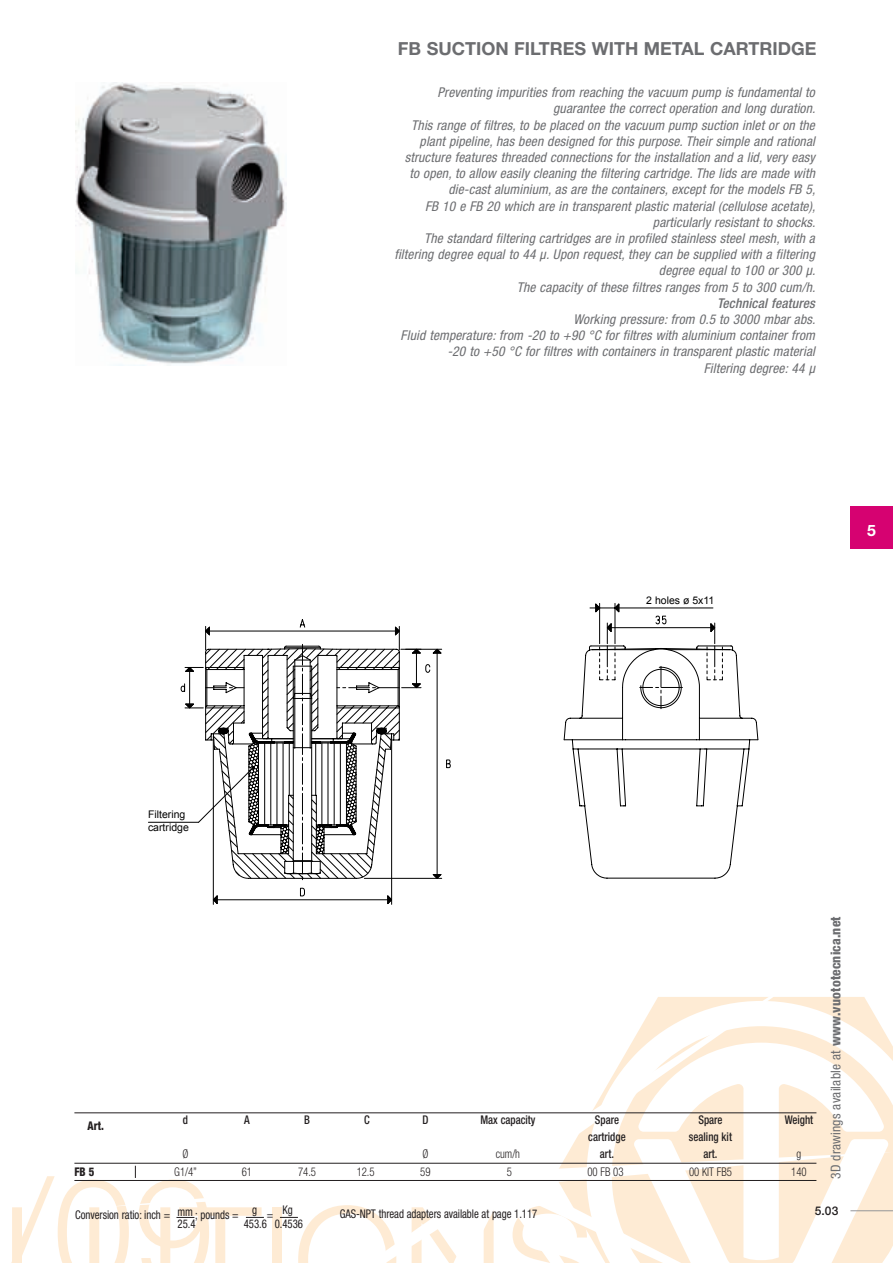
<style>
.page{position:relative;width:893px;height:1263px;background:#fff}
.page>*{position:absolute;margin:0;border:0;box-sizing:border-box;transform-origin:0 0}
.t1{font:700 18px "Helvetica Neue";color:#6c6d70}
.t2{font:700 15.75px "Helvetica Neue";color:#fff}
.t3{font:italic condensed 13.5px/16.2px "Helvetica Neue";letter-spacing:.01em;color:#6c6d70;text-align:right}
.t4{font:condensed 13.5px "Helvetica Neue";letter-spacing:.01em;color:#6c6d70}
.t5{font:italic 500 condensed 13.5px "Helvetica Neue";letter-spacing:.01em;color:#6c6d70}
.t6{font:condensed 12px "Helvetica Neue";letter-spacing:-.005em;color:#231f20;scale:.9 1}
.t7{font:500 condensed 12px "Helvetica Neue";color:#231f20;scale:.9 1}
.t8{font:300 condensed 12px "Helvetica Neue";letter-spacing:-.005em;color:#231f20;scale:.9 1}
.t9{font:800 condensed 12px "Helvetica Neue";color:#231f20;scale:.9 1}
.t10{font:500 12px "Helvetica Neue";color:#231f20}
.t11{font:10.5px/12.6px "Arial";color:#000}
.s1{font-weight:800}
</style>
<div class="page">
<svg style="left:494px;top:997px;width:398px;height:266px"></svg>
<div style="left:850px;top:506px;width:42px;height:43px;background:#d60271"></div>
<hr style="left:850px;top:1210px;width:42px;height:1px;background:#939598">
<img style="left:76px;top:82px;width:210px;height:283px">
<svg style="left:563px;top:603px;width:196px;height:276px"></svg>
<hr style="left:74px;top:1112px;width:742px;height:1px;background:#231f20">
<hr style="left:74px;top:1163px;width:742px;height:1px;background:#231f20">
<hr style="left:74px;top:1180px;width:742px;height:1px;background:#231f20">
<svg style="left:11px;top:619px;width:483px;height:644px"></svg>
<h1 class="t1" style="left:398px;top:37px;width:420px">FB SUCTION FILTRES WITH METAL CARTRIDGE</h1>
<p class="t3" style="left:394px;top:84px;width:423px">Preventing impurities from reaching the vacuum pump is fundamental to guarantee the correct operation and long duration.<br>This range of filtres, to be placed on the vacuum pump suction inlet or on the plant pipeline, has been designed for this purpose. Their simple and rational structure features threaded connections for the installation and a lid, very easy to open, to allow easily cleaning the filtering cartridge. The lids are made with die-cast aluminium, as are the containers, except for the models FB 5,<br>FB 10 e FB 20 which are in transparent plastic material (cellulose acetate), particularly resistant to shocks.<br>The standard filtering cartridges are in profiled stainless steel mesh, with a filtering degree equal to 44 µ. Upon request, they can be supplied with a filtering degree equal to 100 or 300 µ.<br>The capacity of these filtres ranges from 5 to 300 cum/h.</p>
<p class="t5" style="left:717px;top:295px;width:99px">Technical features</p>
<p class="t3" style="left:401px;top:311px;width:416px">Working pressure: from 0.5 to 3000 mbar abs.<br>Fluid temperature: from -20 to +90 °C for filtres with aluminium container from -20 to +50 °C for filtres with containers in transparent plastic material<br>Filtering degree: 44 µ</p>
<p class="t11" style="left:646px;top:594px;width:70px">2 holes ø 5x11</p>
<p class="t2" style="left:867px;top:521px;width:10px">5</p>
<p class="t11" style="left:148px;top:808px;width:42px">Filtering cartridge</p>
<p class="t9" style="left:87px;top:1118px;width:20px">Art.</p>
<p class="t7" style="left:183px;top:1112px;width:7px">d</p>
<p class="t7" style="left:244px;top:1112px;width:8px">A</p>
<p class="t7" style="left:304px;top:1112px;width:8px">B</p>
<p class="t7" style="left:364px;top:1112px;width:8px">C</p>
<p class="t7" style="left:422px;top:1112px;width:8px">D</p>
<p class="t7" style="left:480px;top:1112px;width:63px">Max capacity</p>
<p class="t7" style="left:595px;top:1112px;width:28px">Spare</p>
<p class="t7" style="left:698px;top:1112px;width:28px">Spare</p>
<p class="t7" style="left:785px;top:1112px;width:33px">Weight</p>
<p class="t7" style="left:588px;top:1130px;width:43px">cartridge</p>
<p class="t7" style="left:689px;top:1130px;width:49px">sealing kit</p>
<p class="t8" style="left:182px;top:1147px;width:8px">Ø</p>
<p class="t8" style="left:422px;top:1147px;width:8px">Ø</p>
<p class="t8" style="left:496px;top:1147px;width:28px">cum/h</p>
<p class="t7" style="left:600px;top:1147px;width:17px">art.</p>
<p class="t7" style="left:703px;top:1147px;width:17px">art.</p>
<p class="t8" style="left:797px;top:1147px;width:7px">g</p>
<p class="t9" style="left:74px;top:1164px;width:24px">FB 5</p>
<p class="t8" style="left:174px;top:1164px;width:27px">G1/4”</p>
<p class="t8" style="left:242px;top:1164px;width:13px">61</p>
<p class="t8" style="left:298px;top:1164px;width:21px">74.5</p>
<p class="t8" style="left:357px;top:1164px;width:21px">12.5</p>
<p class="t8" style="left:420px;top:1164px;width:13px">59</p>
<p class="t8" style="left:507px;top:1164px;width:7px">5</p>
<p class="t8" style="left:587px;top:1164px;width:42px">00 FB 03</p>
<p class="t8" style="left:689px;top:1164px;width:49px">00 KIT FB5</p>
<p class="t8" style="left:791px;top:1164px;width:19px">140</p>
<p class="t4" style="left:828px;top:1179px;width:264px;rotate:-90deg">3D drawings available at <span class="s1">www.vuototecnica.net</span></p>
<p class="t6" style="left:178px;top:1205px;width:19px">mm</p>
<p class="t6" style="left:252px;top:1202px;width:7px">g</p>
<p class="t6" style="left:282px;top:1202px;width:13px">Kg</p>
<p class="t6" style="left:340px;top:1207px;width:221px">GAS-NPT thread adapters available at page 1.117</p>
<p class="t6" style="left:75px;top:1207px;width:107px">Conversion ratio: inch =</p>
<p class="t6" style="left:195px;top:1207px;width:50px">; pounds =</p>
<p class="t6" style="left:267px;top:1207px;width:9px">=</p>
<p class="t6" style="left:178px;top:1216px;width:21px">25.4</p>
<p class="t6" style="left:244px;top:1216px;width:67px">453.6 0.4536</p>
<p class="t10" style="left:815px;top:1204px;width:25px">5.03</p>
</div>
